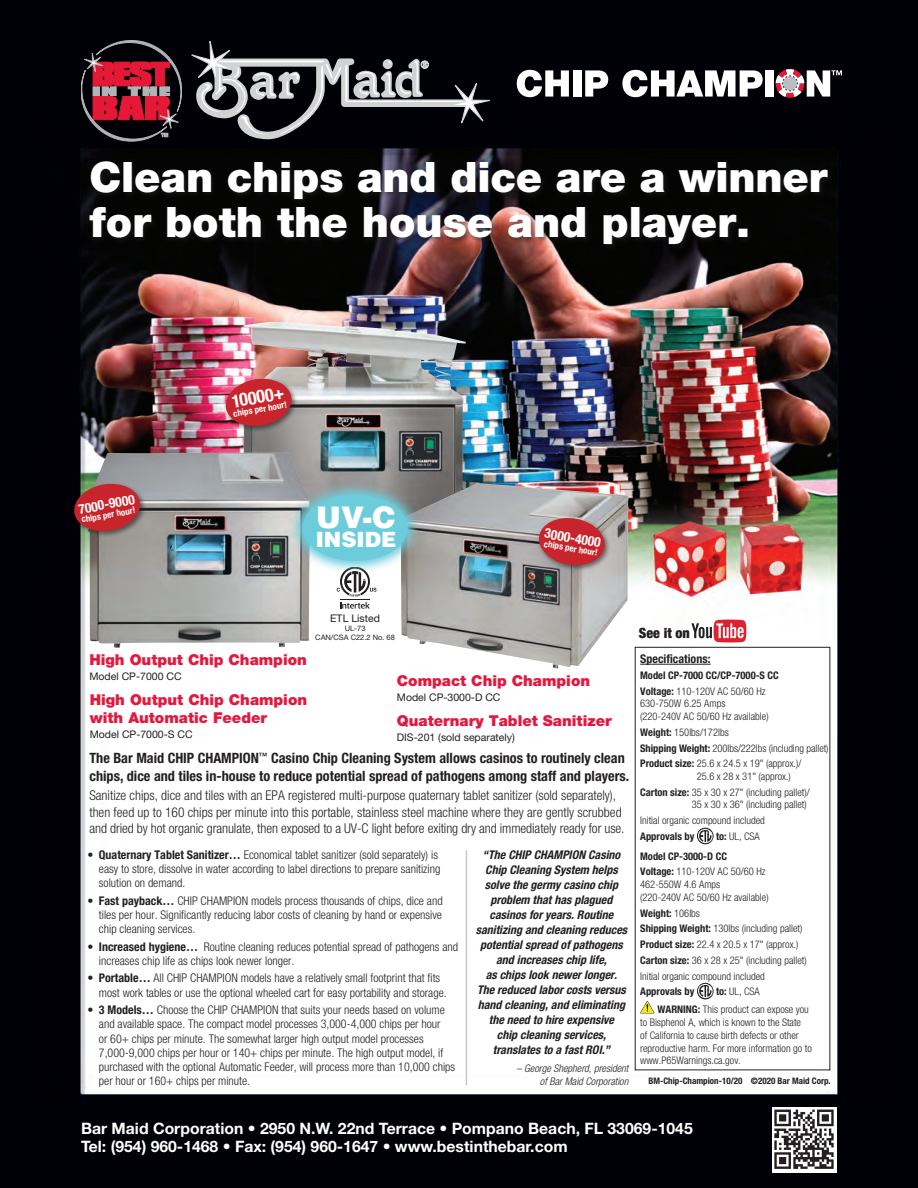
<style>
.page{position:relative;width:918px;height:1188px;background:#fff}
.page>*{position:absolute;margin:0;border:0;box-sizing:border-box;transform-origin:0 0}
.t1{font:900 42px/45px "Helvetica Neue LT Std";letter-spacing:-.005em;color:#fff}
.t2{font:900 29.85px "Helvetica";color:#fff}
.t3{font:900 21px "Helvetica";color:#fff}
.t4{font:700 condensed 18px "Helvetica Neue";color:#fff}
.t5{font:700 15.75px/18px "Helvetica Neue LT Std";color:#fff}
.t6{font:900 15px/18px "Helvetica Neue LT Std";color:#e4183e}
.t7{font:700 condensed 14.25px/17.2px "Helvetica Neue LT Std";color:#231f20}
.t8{font:900 condensed 14.1px "Helvetica Neue LT Std";color:#231f20}
.t9{font:300 condensed 13.5px/16.5px "Helvetica Neue LT Std";color:#231f20}
.t10{font:700 condensed 13.5px "Helvetica Neue";color:#fff}
.t11{font:300 condensed 12px/14.2px "Helvetica Neue LT Std";color:#231f20}
.t12{font:italic 700 condensed 12px/15px "Helvetica Neue LT Std";color:#231f20;text-align:center}
.t13{font:700 condensed 12px "Helvetica Neue LT Std";color:#231f20}
.t14{font:300 condensed 10.5px/15.8px "Helvetica Neue LT Std";color:#231f20}
.t15{font:700 condensed 10.5px/15.8px "Helvetica Neue LT Std";color:#231f20}
.t16{font:10.5px "Helvetica Neue LT Std";color:#231f20}
.t17{font:italic 300 condensed 10.5px/13.5px "Helvetica Neue LT Std";color:#231f20;text-align:right}
.t18{font:700 condensed 9px "Helvetica Neue LT Std";color:#231f20}
.t19{font:700 condensed 9px "Helvetica Neue";color:#fff}
.t20{font:7.5px/9px "Helvetica Neue LT Std";color:#231f20;text-align:center}
.s1{font-weight:700}
.s2{font-weight:300}
</style>
<div class="page">
<img style="left:0;top:0;width:918px;height:1188px">
<div style="left:283px;top:532px;width:153px;height:115px;background:#fff"></div>
<svg style="left:191px;top:40px;width:300px;height:99px;background:#393a3f"></svg>
<svg style="left:81px;top:40px;width:101px;height:101px;background:#61212e"></svg>
<div style="left:772px;top:1107px;width:65px;height:66px;background:#fff"></div>
<svg style="left:774px;top:1110px;width:60px;height:59px"></svg>
<div style="left:87px;top:160px;width:746px;height:91px;background:#231f20;opacity:.6"></div>
<div style="left:635px;top:647px;width:195px;height:423px;background:#fff"></div>
<hr style="left:640px;top:664px;width:71px;height:1px;background:#231f20">
<img style="left:697px;top:827px;width:17px;height:18px;border-radius:8px">
<img style="left:697px;top:983px;width:17px;height:17px;border-radius:8px">
<svg style="left:640px;top:1001px;width:14px;height:12px"></svg>
<svg style="left:337px;top:575px;width:40px;height:34px"></svg>
<img style="left:243px;top:322px;width:223px;height:161px">
<img style="left:88px;top:452px;width:222px;height:196px">
<img style="left:399px;top:483px;width:229px;height:186px">
<div style="left:537px;top:516px;width:74px;height:56px;background:#231f20;opacity:.6"></div>
<svg style="left:537px;top:516px;width:70px;height:52px;background:#bb4e52"></svg>
<div style="left:224px;top:377px;width:74px;height:56px;background:#231f20;opacity:.6"></div>
<svg style="left:224px;top:376px;width:69px;height:52px;background:#c1454e"></svg>
<div style="left:72px;top:482px;width:75px;height:56px;background:#231f20;opacity:.6"></div>
<svg style="left:72px;top:481px;width:70px;height:52px;background:#a43a3c"></svg>
<svg style="left:517px;top:70px;width:52px;height:27px"></svg>
<div style="left:573px;top:70px;width:8px;height:27px;background:#fff"></div>
<svg style="left:585px;top:70px;width:23px;height:27px"></svg>
<svg style="left:622px;top:70px;width:141px;height:27px"></svg>
<div style="left:765px;top:70px;width:8px;height:27px;background:#fff"></div>
<svg style="left:776px;top:69px;width:66px;height:29px"></svg>
<div style="left:783px;top:76px;width:14px;height:14px;background:#bcbdc0;border-radius:50%"></div>
<hr style="left:466px;top:850px;width:1px;height:235px;background:#c7c8ca">
<svg style="left:289px;top:481px;width:132px;height:94px;background:#a2b3b5"></svg>
<div style="left:303px;top:495px;width:105px;height:66px;background:#6dccdc;border-radius:50%"></div>
<svg style="left:691px;top:620px;width:55px;height:22px"></svg>
<h1 class="t1" style="left:90px;top:154px;width:739px">Clean chips and dice are a winner for both the house and player.</h1>
<h3 class="t4" style="left:229px;top:387px;width:55px;rotate:-10deg">10000+</h3>
<p class="t19" style="left:232px;top:406px;width:56px;rotate:-10deg">chips per hour!</p>
<p class="t10" style="left:77px;top:498px;width:58px;rotate:-10deg">7000-9000</p>
<p class="t19" style="left:80px;top:512px;width:56px;rotate:-10deg">chips per hour!</p>
<h2 class="t2" style="left:316px;top:497px;width:81px">UV-C</h2>
<h3 class="t3" style="left:316px;top:526px;width:82px">INSIDE</h3>
<p class="t10" style="left:547px;top:522px;width:58px;rotate:10deg">3000-4000</p>
<p class="t19" style="left:545px;top:536px;width:56px;rotate:10deg">chips per hour!</p>
<p class="t16" style="left:330px;top:612px;width:51px">ETL Listed</p>
<p class="t20" style="left:315px;top:624px;width:81px">UL-73<br>CAN/CSA C22.2 No. 68</p>
<p class="t6" style="left:89px;top:650px;width:219px">High Output Chip Champion</p>
<p class="t16" style="left:89px;top:670px;width:94px">Model CP-7000 CC</p>
<p class="t6" style="left:397px;top:671px;width:195px">Compact Chip Champion</p>
<p class="t16" style="left:397px;top:691px;width:105px">Model CP-3000-D CC</p>
<p class="t6" style="left:90px;top:691px;width:219px">High Output Chip Champion with Automatic Feeder</p>
<p class="t16" style="left:90px;top:728px;width:105px">Model CP-7000-S CC</p>
<p class="t6" style="left:397px;top:712px;width:217px">Quaternary Tablet Sanitizer</p>
<p class="t16" style="left:397px;top:731px;width:120px">DIS-201 (sold separately)</p>
<p class="t7" style="left:89px;top:749px;width:541px">The Bar Maid CHIP CHAMPION<sup>™</sup> Casino Chip Cleaning System allows casinos to routinely clean chips, dice and tiles in-house to reduce potential spread of pathogens among staff and players.</p>
<p class="t9" style="left:89px;top:787px;width:537px">Sanitize chips, dice and tiles with an EPA registered multi-purpose quaternary tablet sanitizer (sold separately), then feed up to 160 chips per minute into this portable, stainless steel machine where they are gently scrubbed and dried by hot organic granulate, then exposed to a UV-C light before exiting dry and immediately ready for use.</p>
<p class="t11" style="left:99px;top:847px;width:343px;text-indent:-12px"><span class="s1">• Quaternary Tablet Sanitizer…</span> Economical tablet sanitizer (sold separately) is easy to store, dissolve in water according to label directions to prepare sanitizing solution on demand.</p>
<p class="t11" style="left:99px;top:893px;width:345px;text-align:justify;text-indent:-12px"><span class="s1">• Fast payback…</span> CHIP CHAMPION models process thousands of chips, dice and tiles per hour. Significantly reducing labor costs of cleaning by hand or expensive chip cleaning services.</p>
<p class="t11" style="left:99px;top:939px;width:361px;text-indent:-12px"><span class="s1">• Increased hygiene…</span> Routine cleaning reduces potential spread of pathogens and increases chip life as chips look newer longer.</p>
<p class="t11" style="left:99px;top:971px;width:349px;text-indent:-12px"><span class="s1">• Portable…</span> All CHIP CHAMPION models have a relatively small footprint that fits most work tables or use the optional wheeled cart for easy portability and storage.</p>
<p class="t11" style="left:99px;top:1003px;width:358px;text-indent:-12px"><span class="s1">• 3 Models…</span> Choose the CHIP CHAMPION that suits your needs based on volume and available space. The compact model processes 3,000-4,000 chips per hour<br>or 60+ chips per minute. The somewhat larger high output model processes 7,000-9,000 chips per hour or 140+ chips per minute. The high output model, if purchased with the optional Automatic Feeder, will process more than 10,000 chips per hour or 160+ chips per minute.</p>
<p class="t12" style="left:476px;top:847px;width:153px">“The CHIP CHAMPION Casino<br>Chip Cleaning System helps solve the germy casino chip problem that has plagued casinos for years. Routine sanitizing and cleaning reduces potential spread of pathogens and increases chip life,<br>as chips look newer longer.<br>The reduced labor costs versus hand cleaning, and eliminating the need to hire expensive<br>chip cleaning services, translates to a fast ROI.”</p>
<p class="t17" style="left:517px;top:1062px;width:113px">– George Shepherd, president of Bar Maid Corporation</p>
<p class="t8" style="left:639px;top:624px;width:53px">See it on</p>
<p class="t13" style="left:640px;top:651px;width:72px">Specifications:</p>
<p class="t15" style="left:640px;top:667px;width:140px">Model CP-7000 CC/CP-7000-S CC<br>Voltage: <span class="s2">110-120V AC 50/60 Hz</span></p>
<p class="t14" style="left:640px;top:697px;width:130px;line-height:12.8px">630-750W 6.25 Amps (220-240V AC 50/60 Hz available)</p>
<p class="t14" style="left:640px;top:724px;width:190px"><span class="s1">Weight:</span> 150lbs/172lbs<br><span class="s1">Shipping Weight:</span> 200lbs/222lbs (including pallet)<br><span class="s1">Product size:</span> 25.6 x 24.5 x 19" (approx.)/</p>
<p class="t14" style="left:640px;top:768px;width:171px;text-indent:57px">25.6 x 28 x 31" (approx.)<br><span class="s1">Carton size:</span> 35 x 30 x 27" (including pallet)/</p>
<p class="t14" style="left:640px;top:797px;width:168px;text-indent:52px">35 x 30 x 36" (including pallet)<br>Initial organic compound included</p>
<p class="t15" style="left:640px;top:828px;width:56px">Approvals by</p>
<p class="t15" style="left:640px;top:826px;width:121px;line-height:19.5px;text-indent:76px">to: <span class="s2">UL, CSA<br></span>Model CP-3000-D CC</p>
<p class="t14" style="left:640px;top:865px;width:130px;line-height:12.8px"><span class="s1">Voltage:</span> 110-120V AC 50/60 Hz<br>462-550W 4.6 Amps<br>(220-240V AC 50/60 Hz available)</p>
<p class="t14" style="left:640px;top:905px;width:168px"><span class="s1">Weight:</span> 106lbs<br><span class="s1">Shipping Weight:</span> 130lbs (including pallet)<br><span class="s1">Product size:</span> 22.4 x 20.5 x 17" (approx.)<br><span class="s1">Carton size:</span> 36 x 28 x 25" (including pallet)<br>Initial organic compound included</p>
<p class="t15" style="left:640px;top:984px;width:56px">Approvals by</p>
<p class="t14" style="left:658px;top:982px;width:153px;line-height:18.1px;text-indent:59px"><span class="s1">to:</span> UL, CSA<br><span class="s1">WARNING:</span> This product can expose you</p>
<p class="t14" style="left:640px;top:1016px;width:173px;line-height:12.8px">to Bisphenol A, which is known to the State<br>of California to cause birth defects or other reproductive harm. For more information go to www.P65Warnings.ca.gov.</p>
<p class="t18" style="left:648px;top:1075px;width:184px">BM-Chip-Champion-10/20 ©2020 Bar Maid Corp.</p>
<h3 class="t5" style="left:81px;top:1119px;width:613px">Bar Maid Corporation • 2950 N.W. 22nd Terrace • Pompano Beach, FL 33069-1045<br>Tel: (954) 960-1468 • Fax: (954) 960-1647 • www.bestinthebar.com</h3>
</div>
